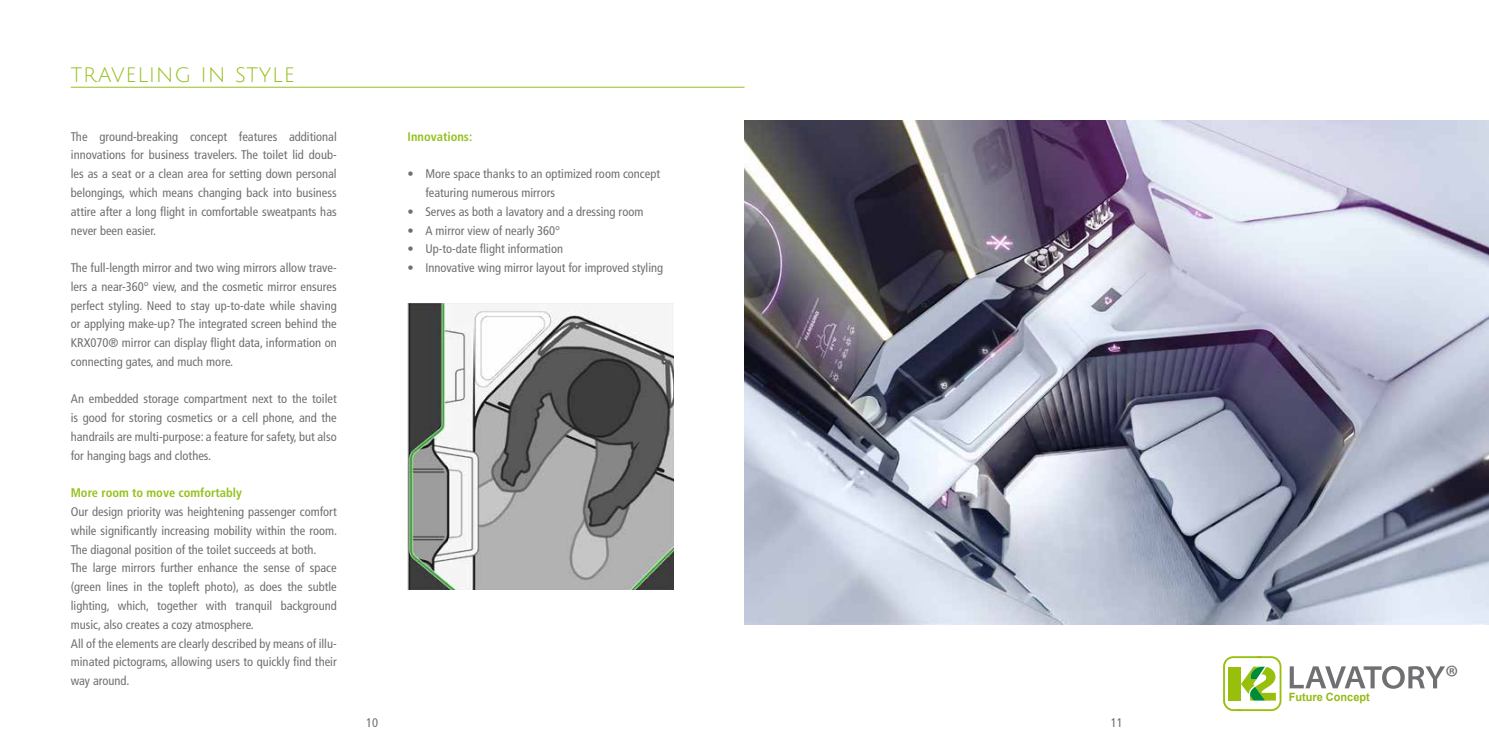
<style>
.page{position:relative;width:1489px;height:745px;background:#fff}
.page>*{position:absolute;margin:0;border:0;box-sizing:border-box;transform-origin:0 0}
.t1{font:32.62px "Myriad Pro";color:#707073}
.t2{font:22.5px "Julius Sans One";letter-spacing:.03em;color:#95c11f}
.t3{font:condensed 12.5px/18.8px "Frutiger";color:#706f6f;text-align:justify}
.t4{font:700 condensed 12.5px "Frutiger";color:#95c11f}
.t5{font:700 11.38px "Arial";color:#94ba14;scale:.96 1}
</style>
<div class="page">
<hr style="left:71px;top:87px;width:673px;height:1px;background:#95c11f">
<svg style="left:1289px;top:666px;width:155px;height:22px"></svg>
<svg style="left:1223px;top:656px;width:58px;height:54px"></svg>
<img style="left:744px;top:120px;width:744px;height:504px">
<svg style="left:407px;top:303px;width:266px;height:286px"></svg>
<h2 class="t2" style="left:71px;top:62px;width:225px">TRAVELING IN STYLE</h2>
<p class="t3" style="left:71px;top:127px;width:267px">The ground-breaking concept features additional innovations for business travelers. The toilet lid doub&shy;les as a seat or a clean area for setting down personal belongings, which means changing back into business attire after a long flight in comfortable sweatpants has never been easier.</p>
<p class="t3" style="left:71px;top:258px;width:267px">The full-length mirror and two wing mirrors allow trave&shy;lers a near-360° view, and the cosmetic mirror ensures perfect styling. Need to stay up-to-date while shaving or applying make-up? The integrated screen behind the KRX070® mirror can display flight data, information on connecting gates, and much more.</p>
<p class="t3" style="left:71px;top:389px;width:267px">An embedded storage compartment next to the toilet is good for storing cosmetics or a cell phone, and the handrails are multi-purpose: a feature for safety, but also for hanging bags and clothes.</p>
<p class="t4" style="left:71px;top:485px;width:173px">More room to move comfortably</p>
<p class="t3" style="left:71px;top:502px;width:268px;text-align:left">Our design priority was heightening passenger comfort while significantly increasing mobility within the room.<br>The diagonal position of the toilet succeeds at both.<br>The large mirrors further enhance the sense of space (green lines in the topleft photo), as does the subtle lighting, which, together with tranquil background music, also creates a cozy atmosphere.<br>All of the elements are clearly described by means of illu&shy;minated pictograms, allowing users to quickly find their way around.</p>
<p class="t4" style="left:407px;top:129px;width:66px">Innovations:</p>
<p class="t3" style="left:425px;top:164px;width:236px;text-indent:-18px">• More space thanks to an optimized room concept featuring numerous mirrors</p>
<p class="t3" style="left:407px;top:202px;width:237px">• Serves as both a lavatory and a dressing room</p>
<p class="t3" style="left:407px;top:221px;width:154px">• A mirror view of nearly 360°</p>
<p class="t3" style="left:407px;top:239px;width:157px">• Up-to-date flight information</p>
<p class="t3" style="left:407px;top:258px;width:257px">• Innovative wing mirror layout for improved styling</p>
<p class="t3" style="left:366px;top:713px;width:13px">10</p>
<p class="t3" style="left:1110px;top:713px;width:14px">11</p>
<p class="t5" style="left:1288px;top:688px;width:86px">Future Concept</p>
<h1 class="t1" style="left:1445px;top:656px;width:15px">®</h1>
</div>
